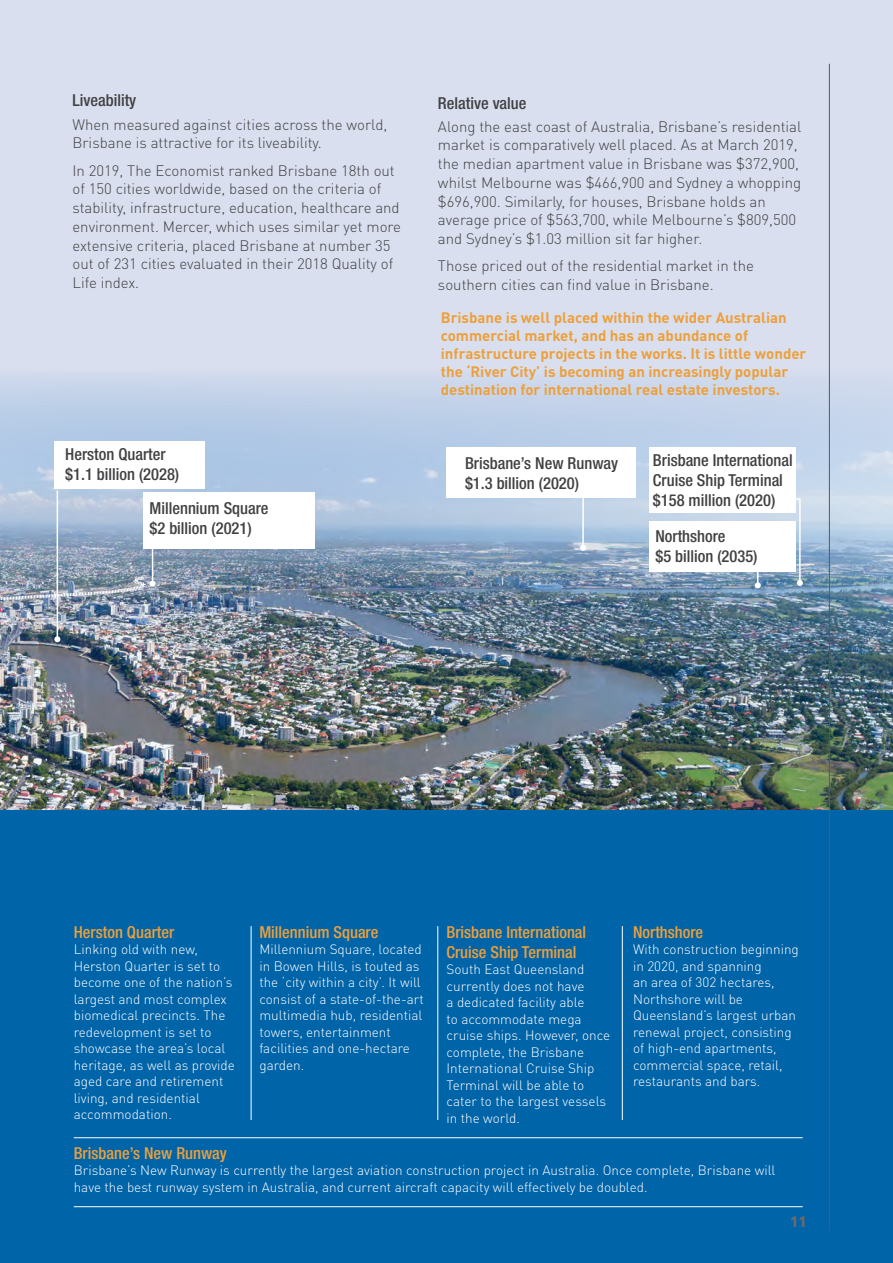
<style>
.page{position:relative;width:893px;height:1263px;background:#fff}
.page>*{position:absolute;margin:0;border:0;box-sizing:border-box;transform-origin:0 0}
.Heading__3_New_Style{font:500 condensed 16.5px/19.8px "Helvetica Neue LT Std";color:#414042}
.Heading__3_New_Style-2{font:500 condensed 16.5px/19.8px "Helvetica Neue LT Std";color:#eda03b}
.Body_Copy_-_Alternat{font:300 15px/18.8px "DINOT";color:#414042}
.Body_Copy_-_Alternat-2{font:700 15px/18px "DINOT";color:#eda03b}
.t1{font:900 15px "DIN";color:#696a6d}
.Heading__3_New_Style-3{font:300 13.5px/16.5px "DINOT";color:#fff}
</style>
<div class="page">
<div style="left:0;top:0;width:893px;height:824px;background:#d9dfef"></div>
<img style="left:0;top:370px;width:893px;height:441px">
<div style="left:649px;top:448px;width:147px;height:65px;background:#fff"></div>
<div style="left:649px;top:522px;width:147px;height:50px;background:#fff"></div>
<div style="left:54px;top:441px;width:151px;height:47px;background:#fff"></div>
<div style="left:143px;top:492px;width:172px;height:57px;background:#fff"></div>
<div style="left:446px;top:448px;width:190px;height:50px;background:#fff"></div>
<hr style="left:57px;top:491px;width:1px;height:148px;background:#fff">
<svg style="left:54px;top:636px;width:6px;height:6px"></svg>
<hr style="left:152px;top:544px;width:1px;height:40px;background:#fff">
<hr style="left:582px;top:475px;width:2px;height:73px;background:#fff">
<svg style="left:580px;top:545px;width:6px;height:6px"></svg>
<hr style="left:757px;top:542px;width:1px;height:43px;background:#fff">
<svg style="left:755px;top:582px;width:6px;height:6px"></svg>
<svg style="left:795px;top:498px;width:8px;height:88px"></svg>
<img style="left:0;top:576px;width:156px;height:36px">
<div style="left:0;top:811px;width:893px;height:452px;background:#0064a9"></div>
<hr style="left:74px;top:1137px;width:729px;height:1px;background:#fff">
<hr style="left:74px;top:1206px;width:729px;height:1px;background:#fff">
<hr style="left:251px;top:926px;width:1px;height:194px;background:#fff">
<hr style="left:438px;top:926px;width:1px;height:194px;background:#fff">
<hr style="left:622px;top:926px;width:1px;height:194px;background:#fff">
<hr style="left:829px;top:64px;width:1px;height:1167px;background:#58595b">
<p class="Heading__3_New_Style" style="left:72px;top:91px;width:65px">Liveability</p>
<p class="Body_Copy_-_Alternat" style="left:72px;top:115px;width:316px">When measured against cities across the world,<br>Brisbane is attractive for its liveability.</p>
<p class="Body_Copy_-_Alternat" style="left:72px;top:161px;width:330px">In 2019, The Economist ranked Brisbane 18th out of 150 cities worldwide, based on the criteria of stability, infrastructure, education, healthcare and environment. Mercer, which uses similar yet more extensive criteria, placed Brisbane at number 35 out of 231 cities evaluated in their 2018 Quality of Life index.</p>
<p class="Heading__3_New_Style" style="left:65px;top:444px;width:116px">Herston Quarter $1.1 billion (2028)</p>
<p class="Heading__3_New_Style" style="left:150px;top:498px;width:120px">Millennium Square $2 billion (2021)</p>
<p class="Heading__3_New_Style" style="left:438px;top:93px;width:90px">Relative value</p>
<p class="Body_Copy_-_Alternat" style="left:438px;top:117px;width:365px">Along the east coast of Australia, Brisbane’s residential market is comparatively well placed. As at March 2019, the median apartment value in Brisbane was $372,900, whilst Melbourne was $466,900 and Sydney a whopping $696,900. Similarly, for houses, Brisbane holds an average price of $563,700, while Melbourne’s $809,500 and Sydney’s $1.03 million sit far higher.</p>
<p class="Body_Copy_-_Alternat" style="left:438px;top:256px;width:317px">Those priced out of the residential market in the southern cities can find value in Brisbane.</p>
<p class="Body_Copy_-_Alternat-2" style="left:441px;top:308px;width:367px">Brisbane is well placed within the wider Australian commercial market, and has an abundance of infrastructure projects in the works. It is little wonder the ‘River City’ is becoming an increasingly popular destination for international real estate investors.</p>
<p class="Heading__3_New_Style" style="left:465px;top:453px;width:155px">Brisbane’s New Runway $1.3 billion (2020)</p>
<p class="Heading__3_New_Style" style="left:653px;top:450px;width:141px">Brisbane International<br>Cruise Ship Terminal $158 million (2020)</p>
<p class="Heading__3_New_Style" style="left:655px;top:526px;width:104px">Northshore<br>$5 billion (2035)</p>
<p class="Heading__3_New_Style-2" style="left:74px;top:922px;width:102px">Herston Quarter</p>
<p class="Heading__3_New_Style-3" style="left:74px;top:941px;width:163px">Linking old with new,<br>Herston Quarter is set to become one of the nation’s largest and most complex biomedical precincts. The redevelopment is set to showcase the area’s local heritage, as well as provide aged care and retirement living, and residential accommodation.</p>
<p class="Heading__3_New_Style-2" style="left:259px;top:922px;width:120px">Millennium Square</p>
<p class="Heading__3_New_Style-3" style="left:259px;top:941px;width:166px">Millennium Square, located in Bowen Hills, is touted as the ‘city within a city’. It will consist of a state-of-the-art multimedia hub, residential towers, entertainment facilities and one-hectare garden.</p>
<p class="Heading__3_New_Style-2" style="left:446px;top:922px;width:141px">Brisbane International<br>Cruise Ship Terminal</p>
<p class="Heading__3_New_Style-3" style="left:446px;top:961px;width:165px">South East Queensland currently does not have<br>a dedicated facility able<br>to accommodate mega cruise ships. However, once complete, the Brisbane<br>International Cruise Ship<br>Terminal will be able to cater to the largest vessels in the world.</p>
<p class="Heading__3_New_Style-2" style="left:633px;top:922px;width:72px">Northshore</p>
<p class="Heading__3_New_Style-3" style="left:633px;top:941px;width:167px">With construction beginning in 2020, and spanning<br>an area of 302 hectares,<br>Northshore will be<br>Queensland’s largest urban renewal project, consisting of high-end apartments, commercial space, retail, restaurants and bars.</p>
<p class="Heading__3_New_Style-2" style="left:74px;top:1143px;width:155px">Brisbane’s New Runway</p>
<p class="Heading__3_New_Style-3" style="left:74px;top:1162px;width:703px">Brisbane’s New Runway is currently the largest aviation construction project in Australia. Once complete, Brisbane will have the best runway system in Australia, and current aircraft capacity will effectively be doubled.</p>
<p class="t1" style="left:790px;top:1212px;width:18px">11</p>
</div>
